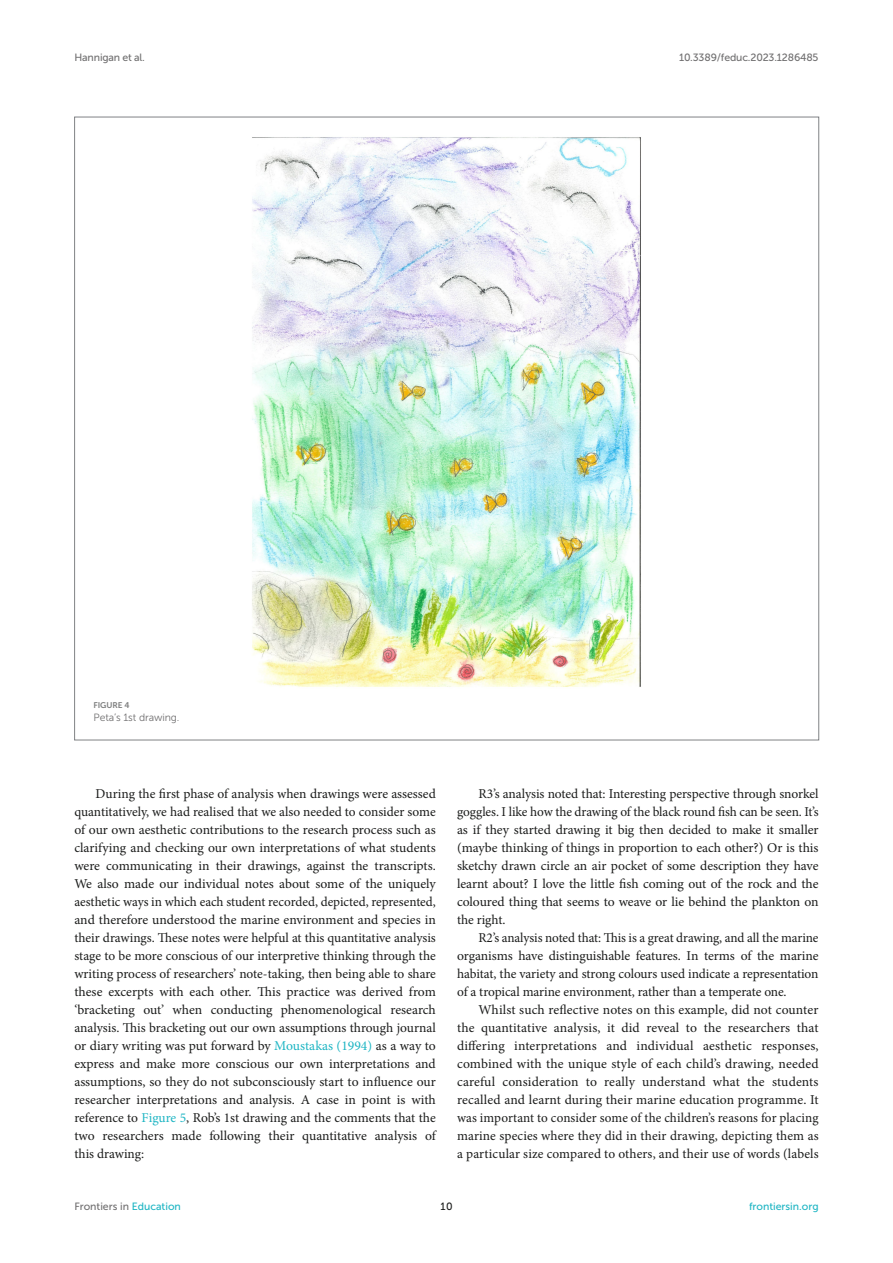
<style>
.page{position:relative;width:893px;height:1263px;background:#fff}
.page>*{position:absolute;margin:0;border:0;box-sizing:border-box;transform-origin:0 0}
.TEXT{font:13.5px/18px "Minion Pro";letter-spacing:-.005em;color:#1b1c1b;text-align:justify}
.t1{font:10.5px "Museo Sans 500";letter-spacing:-.015em;color:#706f70}
.FIG_LEG{font:10.5px "Museo Sans 300";letter-spacing:-.01em;color:#706f70}
.t2{font:10.5px "Museo Sans 500";color:#1db5c3}
.t3{font:10.5px "Museo Sans 500";color:#1b1c1b}
.FIG_HD{font:8.25px "Museo Sans 700";letter-spacing:-.01em;color:#7e7f7f}
.s1{color:#1db5c3}
</style>
<div class="page">
<img style="left:252px;top:137px;width:389px;height:550px">
<p class="t1" style="left:74px;top:51px;width:72px">Hannigan et al.</p>
<p class="t1" style="left:679px;top:51px;width:141px">10.3389/feduc.2023.1286485</p>
<p class="FIG_HD" style="left:94px;top:700px;width:37px">FIGURE 4</p>
<p class="FIG_LEG" style="left:94px;top:712px;width:87px">Peta’s 1st drawing.</p>
<p class="TEXT" style="left:74px;top:785px;width:363px;text-indent:21px">During the first phase of analysis when drawings were assessed quantitatively, we had realised that we also needed to consider some of our own aesthetic contributions to the research process such as clarifying and checking our own interpretations of what students were communicating in their drawings, against the transcripts.<br>We also made our individual notes about some of the uniquely aesthetic ways in which each student recorded, depicted, represented, and therefore understood the marine environment and species in their drawings. These notes were helpful at this quantitative analysis stage to be more conscious of our interpretive thinking through the writing process of researchers’ note-taking, then being able to share these excerpts with each other. This practice was derived from ‘bracketing out’ when conducting phenomenological research analysis. This bracketing out our own assumptions through journal or diary writing was put forward by <span class="s1">Moustakas (1994)</span> as a way to express and make more conscious our own interpretations and assumptions, so they do not subconsciously start to influence our researcher interpretations and analysis. A case in point is with reference to <span class="s1">Figure 5</span>, Rob’s 1st drawing and the comments that the two researchers made following their quantitative analysis of this drawing:</p>
<p class="TEXT" style="left:457px;top:785px;width:363px;text-indent:21px">R3’s analysis noted that: Interesting perspective through snorkel goggles. I like how the drawing of the black round fish can be seen. It’s as if they started drawing it big then decided to make it smaller (maybe thinking of things in proportion to each other?) Or is this sketchy drawn circle an air pocket of some description they have learnt about? I love the little fish coming out of the rock and the coloured thing that seems to weave or lie behind the plankton on the right.</p>
<p class="TEXT" style="left:457px;top:929px;width:363px;text-indent:21px">R2’s analysis noted that: This is a great drawing, and all the marine organisms have distinguishable features. In terms of the marine habitat, the variety and strong colours used indicate a representation of a tropical marine environment, rather than a temperate one.</p>
<p class="TEXT" style="left:457px;top:1001px;width:363px;text-indent:21px">Whilst such reflective notes on this example, did not counter the quantitative analysis, it did reveal to the researchers that differing interpretations and individual aesthetic responses, combined with the unique style of each child’s drawing, needed careful consideration to really understand what the students recalled and learnt during their marine education programme. It was important to consider some of the children’s reasons for placing marine species where they did in their drawing, depicting them as a particular size compared to others, and their use of words (labels</p>
<p class="t1" style="left:74px;top:1200px;width:108px">Frontiers in <span class="s1">Education</span></p>
<p class="t3" style="left:440px;top:1200px;width:14px">10</p>
<p class="t2" style="left:749px;top:1200px;width:71px">frontiersin.org</p>
</div>
